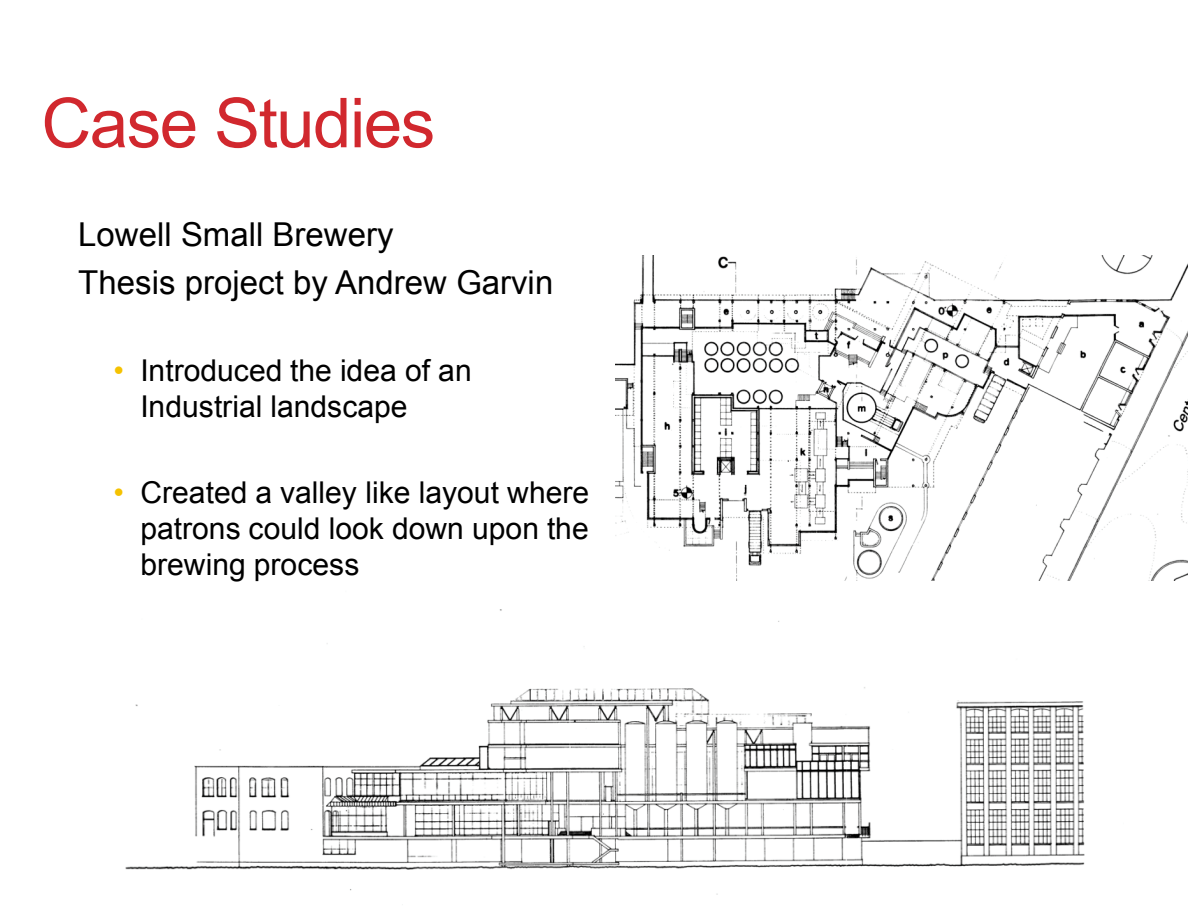
<style>
.page{position:relative;width:1188px;height:918px;background:#fff}
.page>*{position:absolute;margin:0;border:0;box-sizing:border-box;transform-origin:0 0}
.t1{font:69px "Arial";letter-spacing:-.02em;color:#d1282e}
.t2{font:33px/47.5px "Arial";color:#000}
.t3{font:30px/36px "Arial";color:#000}
.s1{color:#f5c201}
</style>
<div class="page">
<img style="left:125px;top:609px;width:960px;height:286px">
<img style="left:615px;top:256px;width:573px;height:324px">
<h1 class="t1" style="left:41px;top:78px;width:395px">Case Studies</h1>
<p class="t2" style="left:78px;top:211px;width:477px">Lowell Small Brewery<br>Thesis project by Andrew Garvin</p>
<p class="t3" style="left:140px;top:353px;width:333px;text-indent:-27px"><span class="s1">•</span> Introduced the idea of an<br>Industrial landscape</p>
<p class="t3" style="left:140px;top:475px;width:450px;text-align:justify;text-indent:-27px"><span class="s1">•</span> Created a valley like layout where patrons could look down upon the brewing process</p>
</div>
